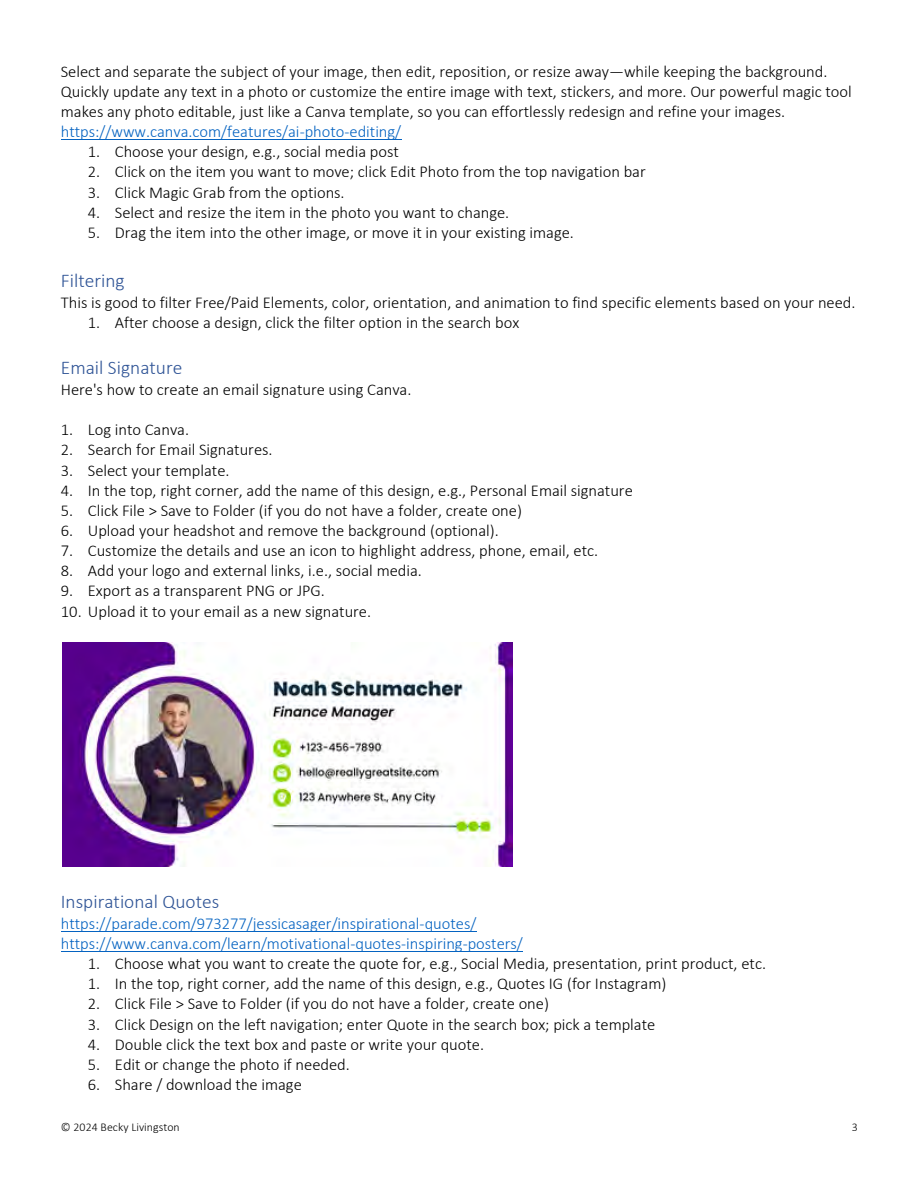
<style>
.page{position:relative;width:918px;height:1188px;background:#fff}
.page>*{position:absolute;margin:0;border:0;box-sizing:border-box;transform-origin:0 0}
.t1{font:300 19.5px "Calibri";color:#2f5496}
.t2{font:300 16.5px/20.1px "Calibri";color:#000}
.t3{font:300 16.5px/20.1px "Calibri";color:#0563c1}
.t4{font:300 11.85px "Calibri";letter-spacing:.005em;color:#000}
</style>
<div class="page">
<hr style="left:61px;top:139px;width:340px;height:1px;background:#0563c1">
<hr style="left:61px;top:931px;width:415px;height:1px;background:#0563c1">
<hr style="left:61px;top:951px;width:462px;height:1px;background:#0563c1">
<img style="left:62px;top:642px;width:450px;height:224px">
<p class="t2" style="left:61px;top:61px;width:793px">Select and separate the subject of your image, then edit, reposition, or resize away—while keeping the background.<br>Quickly update any text in a photo or customize the entire image with text, stickers, and more. Our powerful magic tool makes any photo editable, just like a Canva template, so you can effortlessly redesign and refine your images.</p>
<p class="t3" style="left:61px;top:121px;width:342px">https://www.canva.com/features/ai-photo-editing/</p>
<p class="t2" style="left:88px;top:142px;width:312px">1. Choose your design, e.g., social media post</p>
<p class="t2" style="left:88px;top:162px;width:559px">2. Click on the item you want to move; click Edit Photo from the top navigation bar</p>
<p class="t2" style="left:88px;top:182px;width:258px">3. Click Magic Grab from the options.</p>
<p class="t2" style="left:88px;top:202px;width:423px">4. Select and resize the item in the photo you want to change.</p>
<p class="t2" style="left:88px;top:222px;width:488px">5. Drag the item into the other image, or move it in your existing image.</p>
<p class="t1" style="left:61px;top:268px;width:65px">Filtering</p>
<p class="t2" style="left:61px;top:292px;width:796px">This is good to filter Free/Paid Elements, color, orientation, and animation to find specific elements based on your need.</p>
<p class="t2" style="left:88px;top:312px;width:433px">1. After choose a design, click the filter option in the search box</p>
<p class="t1" style="left:61px;top:355px;width:123px">Email Signature</p>
<p class="t2" style="left:61px;top:379px;width:352px">Here's how to create an email signature using Canva.</p>
<p class="t2" style="left:61px;top:420px;width:130px">1. Log into Canva.</p>
<p class="t2" style="left:61px;top:440px;width:213px">2. Search for Email Signatures.</p>
<p class="t2" style="left:61px;top:460px;width:170px">3. Select your template.</p>
<p class="t2" style="left:61px;top:480px;width:573px">4. In the top, right corner, add the name of this design, e.g., Personal Email signature</p>
<p class="t2" style="left:61px;top:500px;width:463px">5. Click File &gt; Save to Folder (if you do not have a folder, create one)</p>
<p class="t2" style="left:61px;top:520px;width:440px">6. Upload your headshot and remove the background (optional).</p>
<p class="t2" style="left:61px;top:540px;width:539px">7. Customize the details and use an icon to highlight address, phone, email, etc.</p>
<p class="t2" style="left:61px;top:561px;width:363px">8. Add your logo and external links, i.e., social media.</p>
<p class="t2" style="left:61px;top:581px;width:266px">9. Export as a transparent PNG or JPG.</p>
<p class="t2" style="left:61px;top:601px;width:312px">10. Upload it to your email as a new signature.</p>
<p class="t1" style="left:61px;top:889px;width:160px">Inspirational Quotes</p>
<p class="t3" style="left:61px;top:913px;width:464px">https://parade.com/973277/jessicasager/inspirational-quotes/ https://www.canva.com/learn/motivational-quotes-inspiring-posters/</p>
<p class="t2" style="left:88px;top:953px;width:680px">1. Choose what you want to create the quote for, e.g., Social Media, presentation, print product, etc.</p>
<p class="t2" style="left:88px;top:974px;width:580px">1. In the top, right corner, add the name of this design, e.g., Quotes IG (for Instagram)</p>
<p class="t2" style="left:88px;top:994px;width:463px">2. Click File &gt; Save to Folder (if you do not have a folder, create one)</p>
<p class="t2" style="left:88px;top:1014px;width:569px">3. Click Design on the left navigation; enter Quote in the search box; pick a template</p>
<p class="t2" style="left:88px;top:1034px;width:398px">4. Double click the text box and paste or write your quote.</p>
<p class="t2" style="left:88px;top:1054px;width:263px">5. Edit or change the photo if needed.</p>
<p class="t2" style="left:88px;top:1074px;width:215px">6. Share / download the image</p>
<p class="t4" style="left:61px;top:1120px;width:120px">© 2024 Becky Livingston</p>
<p class="t4" style="left:852px;top:1120px;width:8px">3</p>
</div>
